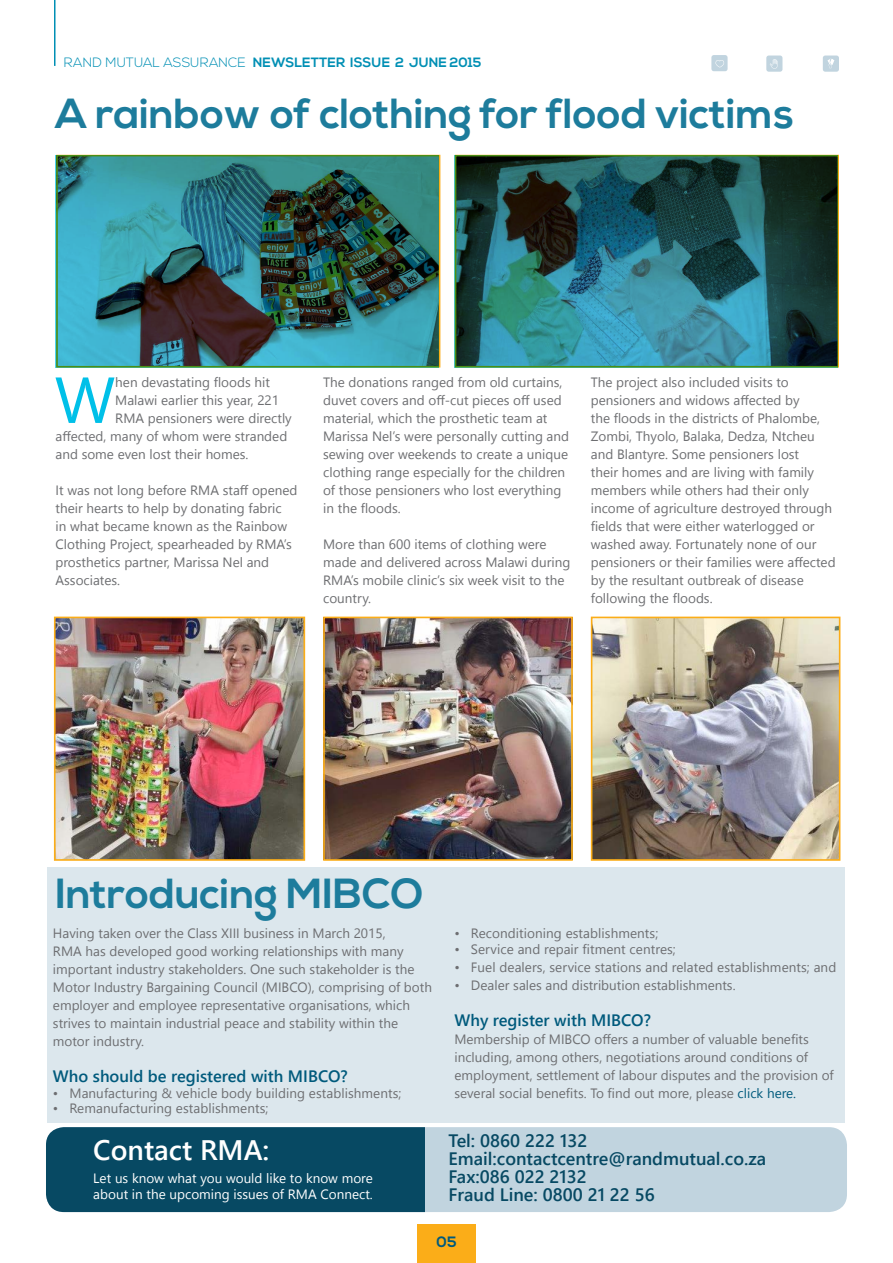
<style>
.page{position:relative;width:893px;height:1263px;background:#fff}
.page>*{position:absolute;margin:0;border:0;box-sizing:border-box;transform-origin:0 0}
.t1{font:64.95px "Segoe UI";color:#00c0e8}
.t2{font:700 42px "Nexa";color:#1d7c9c}
.t3{font:600 28.2px "Segoe UI";color:#fff}
.t4{font:600 18px/18px "Segoe UI";color:#074963}
.t5{font:600 16.5px "Segoe UI";color:#005a7c}
.t6{font:700 15px "Nexa";color:#005a7c}
.t7{font:13.5px/18px "Segoe UI";color:#6d6e71}
.t8{font:13.5px/16.2px "Segoe UI";color:#fff}
.t9{font:700 13.5px "Nexa";letter-spacing:.005em;color:#008fb4}
.s1{font-weight:300}
.s2{color:#005a7c}
</style>
<div class="page">
<div style="left:417px;top:1225px;width:58px;height:38px;background:#fbad18"></div>
<hr style="left:54px;top:0;width:2px;height:66px;background:#008fb4">
<div style="left:711px;top:55px;width:17px;height:16px;background:#c1d4df;border-radius:2px"></div>
<svg style="left:715px;top:60px;width:9px;height:7px"></svg>
<div style="left:766px;top:56px;width:16px;height:16px;background:#c1d4df;border-radius:2px"></div>
<svg style="left:770px;top:59px;width:7px;height:10px"></svg>
<div style="left:823px;top:56px;width:16px;height:16px;background:#c1d4df;border-radius:2px"></div>
<svg style="left:827px;top:59px;width:7px;height:9px"></svg>
<div style="left:47px;top:867px;width:797px;height:256px;background:#dce7ed"></div>
<img style="left:326px;top:620px;width:244px;height:238px">
<div style="left:323px;top:617px;width:250px;height:244px;border:2px solid #fbad18"></div>
<img style="left:57px;top:620px;width:245px;height:238px">
<div style="left:54px;top:617px;width:251px;height:244px;border:2px solid #fbad18"></div>
<img style="left:594px;top:620px;width:243px;height:238px">
<div style="left:591px;top:617px;width:249px;height:244px;border:2px solid #fbad18"></div>
<img style="left:56px;top:155px;width:383px;height:213px">
<svg style="left:455px;top:155px;width:383px;height:213px;background:#255e63"></svg>
<div style="left:46px;top:1127px;width:801px;height:85px;background:#c1d4df;border-radius:18px"></div>
<div style="left:46px;top:1127px;width:378px;height:85px;background:#074963"></div>
<p class="t9" style="left:64px;top:55px;width:419px"><span class="s1">RAND MUTUAL ASSURANCE</span> NEWSLETTER ISSUE 2 JUNE 2015</p>
<h2 class="t2" style="left:56px;top:90px;width:740px">A rainbow of clothing for flood victims</h2>
<h1 class="t1" style="left:55px;top:348px;width:62px">W</h1>
<p class="t7" style="left:115px;top:373px;width:156px">hen devastating floods hit</p>
<p class="t7" style="left:115px;top:391px;width:165px">Malawi earlier this year, 221</p>
<p class="t7" style="left:115px;top:409px;width:178px">RMA pensioners were directly</p>
<p class="t7" style="left:56px;top:427px;width:233px">affected, many of whom were stranded</p>
<p class="t7" style="left:56px;top:445px;width:195px">and some even lost their homes.</p>
<p class="t7" style="left:56px;top:481px;width:244px">It was not long before RMA staff opened their hearts to help by donating fabric<br>in what became known as the Rainbow Clothing Project, spearheaded by RMA’s prosthetics partner, Marissa Nel and Associates.</p>
<p class="t7" style="left:323px;top:373px;width:247px">The donations ranged from old curtains, duvet covers and off-cut pieces off used material, which the prosthetic team at Marissa Nel’s were personally cutting and sewing over weekends to create a unique clothing range especially for the children of those pensioners who lost everything in the floods.</p>
<p class="t7" style="left:323px;top:535px;width:249px">More than 600 items of clothing were made and delivered across Malawi during<br>RMA’s mobile clinic’s six week visit to the country.</p>
<p class="t7" style="left:591px;top:373px;width:246px">The project also included visits to pensioners and widows affected by<br>the floods in the districts of Phalombe, Zombi, Thyolo, Balaka, Dedza, Ntcheu and Blantyre. Some pensioners lost<br>their homes and are living with family members while others had their only income of agriculture destroyed through fields that were either waterlogged or washed away. Fortunately none of our pensioners or their families were affected by the resultant outbreak of disease following the floods.</p>
<h2 class="t2" style="left:56px;top:870px;width:370px">Introducing MIBCO</h2>
<p class="t7" style="left:53px;top:924px;width:381px">Having taken over the Class XIII business in March 2015,<br>RMA has developed good working relationships with many important industry stakeholders. One such stakeholder is the Motor Industry Bargaining Council (MIBCO), comprising of both employer and employee representative organisations, which strives to maintain industrial peace and stability within the motor industry.</p>
<p class="t5" style="left:53px;top:1063px;width:296px">Who should be registered with MIBCO?</p>
<p class="t7" style="left:53px;top:1083px;width:350px">• Manufacturing &amp; vehicle body building establishments;</p>
<p class="t7" style="left:53px;top:1099px;width:217px">• Remanufacturing establishments;</p>
<p class="t7" style="left:454px;top:924px;width:205px">• Reconditioning establishments;</p>
<p class="t7" style="left:454px;top:939px;width:223px">• Service and repair fitment centres;</p>
<p class="t7" style="left:454px;top:957px;width:383px">• Fuel dealers, service stations and related establishments; and</p>
<p class="t7" style="left:454px;top:975px;width:283px">• Dealer sales and distribution establishments.</p>
<p class="t5" style="left:454px;top:1006px;width:198px">Why register with MIBCO?</p>
<p class="t7" style="left:454px;top:1029px;width:381px">Membership of MIBCO offers a number of valuable benefits including, among others, negotiations around conditions of employment, settlement of labour disputes and the provision of several social benefits. To find out more, please <span class="s2">click here.</span></p>
<h3 class="t3" style="left:93px;top:1127px;width:178px">Contact RMA:</h3>
<h3 class="t4" style="left:449px;top:1132px;width:319px">Tel: 0860 222 132<br>Email:contactcentre@randmutual.co.za<br>Fax:086 022 2132<br>Fraud Line: 0800 21 22 56</h3>
<p class="t8" style="left:93px;top:1170px;width:281px">Let us know what you would like to know more about in the upcoming issues of RMA Connect.</p>
<p class="t6" style="left:436px;top:1233px;width:22px">05</p>
</div>
